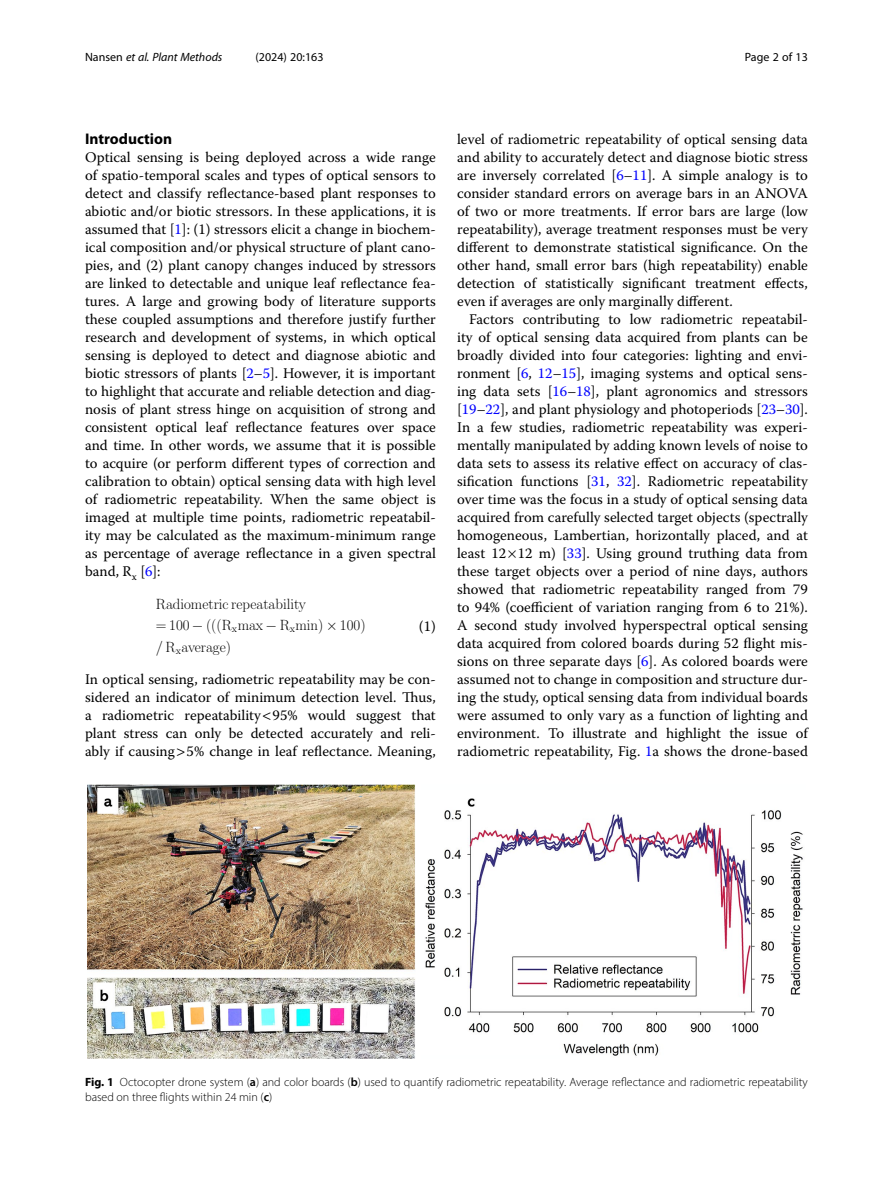
<style>
.page{position:relative;width:893px;height:1191px;background:#fff}
.page>*{position:absolute;margin:0;border:0;box-sizing:border-box;transform-origin:0 0}
.Head_1{font:700 15.45px "Myriad Pro";color:#000}
.t1{font:14.85px/21.6px "CMR17";color:#000}
.Body_Text{font:14.7px/18px "Warnock Pro";color:#000;text-align:justify}
.Body_Text_Indent{font:14.7px/18px "Warnock Pro";color:#000;text-align:justify}
.EQ{font:14.7px "Warnock Pro";color:#000}
.Figure_Caption{font:300 12px/15px "Myriad Pro";color:#000}
.t2{font:italic 12px "Myriad Pro";color:#000}
.t3{font:12px "Myriad Pro";color:#000}
.s1{font-style:normal}
.s2{color:#00f}
.s3{font-family:"CMSY10"}
.s4{font-family:"CMMI12"}
.s5{font-weight:700}
.s6{font-weight:600}
</style>
<div class="page">
<img style="left:87px;top:784px;width:716px;height:275px">
<p class="t2" style="left:85px;top:50px;width:139px"><span class="s1">Nansen</span> et al. Plant Methods</p>
<p class="t3" style="left:256px;top:50px;width:70px">(2024) 20:163</p>
<p class="t3" style="left:745px;top:50px;width:65px">Page 2 of 13</p>
<p class="Head_1" style="left:85px;top:129px;width:89px">Introduction</p>
<p class="Body_Text" style="left:85px;top:148px;width:352px">Optical sensing is being deployed across a wide range of spatio-temporal scales and types of optical sensors to detect and classify reflectance-based plant responses to abiotic and/or biotic stressors. In these applications, it is assumed that [<span class="s2">1</span>]: (1) stressors elicit a change in biochem&shy;ical composition and/or physical structure of plant cano&shy;pies, and (2) plant canopy changes induced by stressors are linked to detectable and unique leaf reflectance fea&shy;tures. A large and growing body of literature supports these coupled assumptions and therefore justify further research and development of systems, in which optical sensing is deployed to detect and diagnose abiotic and biotic stressors of plants [<span class="s2">2</span>–<span class="s2">5</span>]. However, it is important to highlight that accurate and reliable detection and diag&shy;nosis of plant stress hinge on acquisition of strong and consistent optical leaf reflectance features over space and time. In other words, we assume that it is possible to acquire (or perform different types of correction and calibration to obtain) optical sensing data with high level of radiometric repeatability. When the same object is imaged at multiple time points, radiometric repeatabil&shy;ity may be calculated as the maximum-minimum range as percentage of average reflectance in a given spectral band, R<sub>x</sub> [<span class="s2">6</span>]:</p>
<p class="t1" style="left:156px;top:592px;width:211px">Radiometric repeatability<br>= 100<span class="s3">−</span> (((R<sub>x</sub>max <span class="s3">−</span> R<sub>x</sub>min) <span class="s3">×</span> 100) <span class="s4">/</span> R<sub>x</sub>average)</p>
<p class="EQ" style="left:419px;top:617px;width:18px">(1)</p>
<p class="Body_Text" style="left:85px;top:670px;width:352px">In optical sensing, radiometric repeatability may be con&shy;sidered an indicator of minimum detection level. Thus, a radiometric repeatability 95% would suggest that plant stress can only be detected accurately and reli&shy;ably if causing 5% change in leaf reflectance. Meaning,</p>
<p class="Body_Text" style="left:457px;top:130px;width:352px">level of radiometric repeatability of optical sensing data and ability to accurately detect and diagnose biotic stress are inversely correlated [<span class="s2">6</span>–<span class="s2">11</span>]. A simple analogy is to consider standard errors on average bars in an ANOVA of two or more treatments. If error bars are large (low repeatability), average treatment responses must be very different to demonstrate statistical significance. On the other hand, small error bars (high repeatability) enable detection of statistically significant treatment effects, even if averages are only marginally different.</p>
<p class="Body_Text_Indent" style="left:457px;top:310px;width:352px;text-indent:12px">Factors contributing to low radiometric repeatabil&shy;ity of optical sensing data acquired from plants can be broadly divided into four categories: lighting and envi&shy;ronment [<span class="s2">6</span>, <span class="s2">12</span>–<span class="s2">15</span>], imaging systems and optical sens&shy;ing data sets [<span class="s2">16</span>–<span class="s2">18</span>], plant agronomics and stressors [<span class="s2">19</span>–<span class="s2">22</span>], and plant physiology and photoperiods [<span class="s2">23</span>–<span class="s2">30</span>].<br>In a few studies, radiometric repeatability was experi&shy;mentally manipulated by adding known levels of noise to data sets to assess its relative effect on accuracy of clas&shy;sification functions [<span class="s2">31</span>, <span class="s2">32</span>]. Radiometric repeatability over time was the focus in a study of optical sensing data acquired from carefully selected target objects (spectrally homogeneous, Lambertian, horizontally placed, and at least 12 12 m) [<span class="s2">33</span>]. Using ground truthing data from these target objects over a period of nine days, authors showed that radiometric repeatability ranged from 79 to 94% (coefficient of variation ranging from 6 to 21%).<br>A second study involved hyperspectral optical sensing data acquired from colored boards during 52 flight mis&shy;sions on three separate days [<span class="s2">6</span>]. As colored boards were assumed not to change in composition and structure dur&shy;ing the study, optical sensing data from individual boards were assumed to only vary as a function of lighting and environment. To illustrate and highlight the issue of radiometric repeatability, Fig. <span class="s2">1</span>a shows the drone-based</p>
<p class="Figure_Caption" style="left:85px;top:1074px;width:724px"><span class="s5">Fig. 1</span> Octocopter drone system (<span class="s6">a</span>) and color boards (<span class="s6">b</span>) used to quantify radiometric repeatability. Average reflectance and radiometric repeatability based on three flights within 24 min (<span class="s6">c</span>)</p>
</div>
